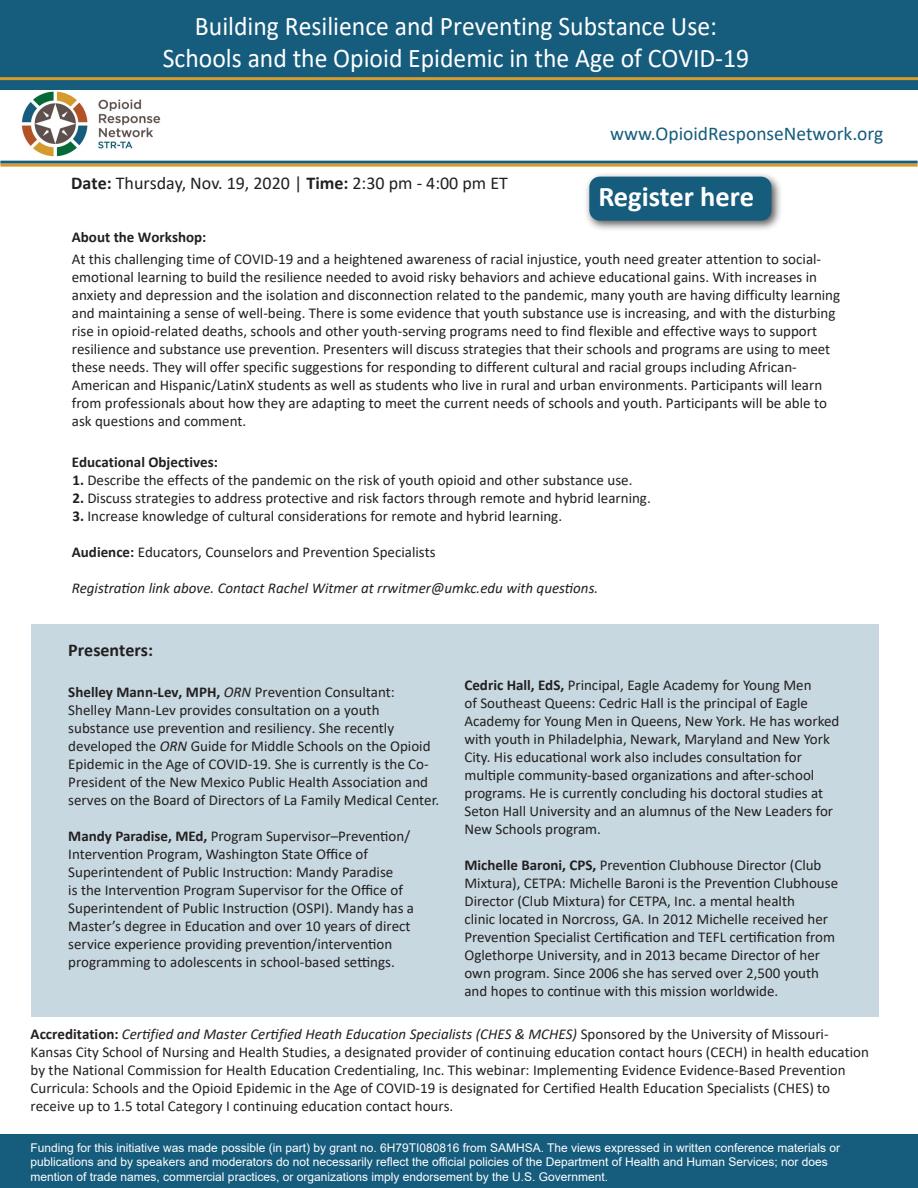
<style>
.page{position:relative;width:918px;height:1188px;background:#fff}
.page>*{position:absolute;margin:0;border:0;box-sizing:border-box;transform-origin:0 0}
.t1{font:700 28.5px "Calibri";color:#fff}
.t2{font:27px/32.2px "Calibri";color:#fff;text-align:center;scale:.95 1}
.t3{font:19.5px "Calibri";color:#165c7d}
.t4{font:18px "Calibri";color:#231f20}
.t5{font:700 18px "Calibri";color:#231f20}
.t6{font:15px/18px "Calibri";color:#231f20}
.t7{font:italic 15px "Calibri";color:#231f20}
.t8{font:700 15px "Calibri";color:#231f20}
.t9{font:12px/14.4px "Arial";color:#fff}
.s1{font-weight:700}
.s2{font-style:italic}
</style>
<div class="page">
<div style="left:31px;top:625px;width:847px;height:392px;background:#c7d8e0"></div>
<div style="left:0;top:1134px;width:917px;height:53px;background:#165c7d"></div>
<img style="left:18px;top:89px;width:146px;height:72px">
<div style="left:0;top:0;width:918px;height:89px;background:#165c7d"></div>
<hr style="left:0;top:77px;width:918px;height:3px;background:#d69a2d">
<hr style="left:0;top:161px;width:918px;height:3px;background:#165c7d">
<hr style="left:0;top:164px;width:918px;height:3px;background:#d69a2d">
<div style="left:584px;top:171px;width:199px;height:61px;background:#231f20;opacity:.75"></div>
<div style="left:589px;top:177px;width:182px;height:44px;background:#165c7d;border-radius:10px"></div>
<p class="t2" style="left:163px;top:9px;width:619px">Building Resilience and Preventing Substance Use:<br>Schools and the Opioid Epidemic in the Age of COVID-19</p>
<p class="t4" style="left:71px;top:171px;width:438px"><span class="s1">Date:</span> Thursday, Nov. 19, 2020 | <span class="s1">Time:</span> 2:30 pm - 4:00 pm ET</p>
<p class="t3" style="left:610px;top:119px;width:275px">www.OpioidResponseNetwork.org</p>
<p class="t1" style="left:598px;top:176px;width:157px">Register here</p>
<p class="t6" style="left:72px;top:225px;width:751px;line-height:22.5px"><span class="s1">About the Workshop:<br></span>At this challenging time of COVID-19 and a heightened awareness of racial injustice, youth need greater attention to social-</p>
<p class="t6" style="left:72px;top:268px;width:770px">emotional learning to build the resilience needed to avoid risky behaviors and achieve educational gains. With increases in anxiety and depression and the isolation and disconnection related to the pandemic, many youth are having difficulty learning and maintaining a sense of well-being. There is some evidence that youth substance use is increasing, and with the disturbing rise in opioid-related deaths, schools and other youth-serving programs need to find flexible and effective ways to support resilience and substance use prevention. Presenters will discuss strategies that their schools and programs are using to meet these needs. They will offer specific suggestions for responding to different cultural and racial groups including African-American and Hispanic/LatinX students as well as students who live in rural and urban environments. Participants will learn from professionals about how they are adapting to meet the current needs of schools and youth. Participants will be able to ask questions and comment.</p>
<p class="t8" style="left:72px;top:451px;width:148px">Educational Objectives:</p>
<p class="t6" style="left:72px;top:471px;width:562px"><span class="s1">1.</span> Describe the effects of the pandemic on the risk of youth opioid and other substance use.</p>
<p class="t6" style="left:72px;top:489px;width:580px"><span class="s1">2.</span> Discuss strategies to address protective and risk factors through remote and hybrid learning.</p>
<p class="t6" style="left:72px;top:507px;width:491px"><span class="s1">3.</span> Increase knowledge of cultural considerations for remote and hybrid learning.</p>
<p class="t6" style="left:72px;top:542px;width:365px"><span class="s1">Audience:</span> Educators, Counselors and Prevention Specialists</p>
<p class="t7" style="left:72px;top:577px;width:528px">Registration link above. Contact Rachel Witmer at rrwitmer@umkc.edu with questions.</p>
<p class="t5" style="left:68px;top:637px;width:86px">Presenters:</p>
<p class="t6" style="left:68px;top:682px;width:372px"><span class="s1">Shelley Mann-Lev, MPH,</span> <span class="s2">ORN</span> Prevention Consultant:<br>Shelley Mann-Lev provides consultation on a youth substance use prevention and resiliency. She recently developed the <span class="s2">ORN</span> Guide for Middle Schools on the Opioid Epidemic in the Age of COVID-19. She is currently is the Co-President of the New Mexico Public Health Association and serves on the Board of Directors of La Family Medical Center.</p>
<p class="t6" style="left:68px;top:826px;width:347px"><span class="s1">Mandy Paradise, MEd,</span> Program Supervisor–Prevention/ Intervention Program, Washington State Office of Superintendent of Public Instruction: Mandy Paradise<br>is the Intervention Program Supervisor for the Office of Superintendent of Public Instruction (OSPI). Mandy has a Master’s degree in Education and over 10 years of direct service experience providing prevention/intervention programming to adolescents in school-based settings.</p>
<p class="t6" style="left:464px;top:675px;width:376px"><span class="s1">Cedric Hall, EdS,</span> Principal, Eagle Academy for Young Men<br>of Southeast Queens: Cedric Hall is the principal of Eagle Academy for Young Men in Queens, New York. He has worked with youth in Philadelphia, Newark, Maryland and New York City. His educational work also includes consultation for multiple community-based organizations and after-school programs. He is currently concluding his doctoral studies at Seton Hall University and an alumnus of the New Leaders for New Schools program.</p>
<p class="t6" style="left:464px;top:855px;width:375px"><span class="s1">Michelle Baroni, CPS,</span> Prevention Clubhouse Director (Club Mixtura), CETPA: Michelle Baroni is the Prevention Clubhouse Director (Club Mixtura) for CETPA, Inc. a mental health<br>clinic located in Norcross, GA. In 2012 Michelle received her Prevention Specialist Certification and TEFL certification from Oglethorpe University, and in 2013 became Director of her own program. Since 2006 she has served over 2,500 youth and hopes to continue with this mission worldwide.</p>
<p class="t6" style="left:31px;top:1025px;width:840px"><span class="s1">Accreditation:</span> <span class="s2">Certified and Master Certified Heath Education Specialists (CHES &amp; MCHES)</span> Sponsored by the University of Missouri-Kansas City School of Nursing and Health Studies, a designated provider of continuing education contact hours (CECH) in health education by the National Commission for Health Education Credentialing, Inc. This webinar: Implementing Evidence Evidence-Based Prevention Curricula: Schools and the Opioid Epidemic in the Age of COVID-19 is designated for Certified Health Education Specialists (CHES) to receive up to 1.5 total Category I continuing education contact hours.</p>
<p class="t9" style="left:31px;top:1140px;width:811px">Funding for this initiative was made possible (in part) by grant no. 6H79TI080816 from SAMHSA. The views expressed in written conference materials or publications and by speakers and moderators do not necessarily reflect the official policies of the Department of Health and Human Services; nor does mention of trade names, commercial practices, or organizations imply endorsement by the U.S. Government.</p>
</div>
